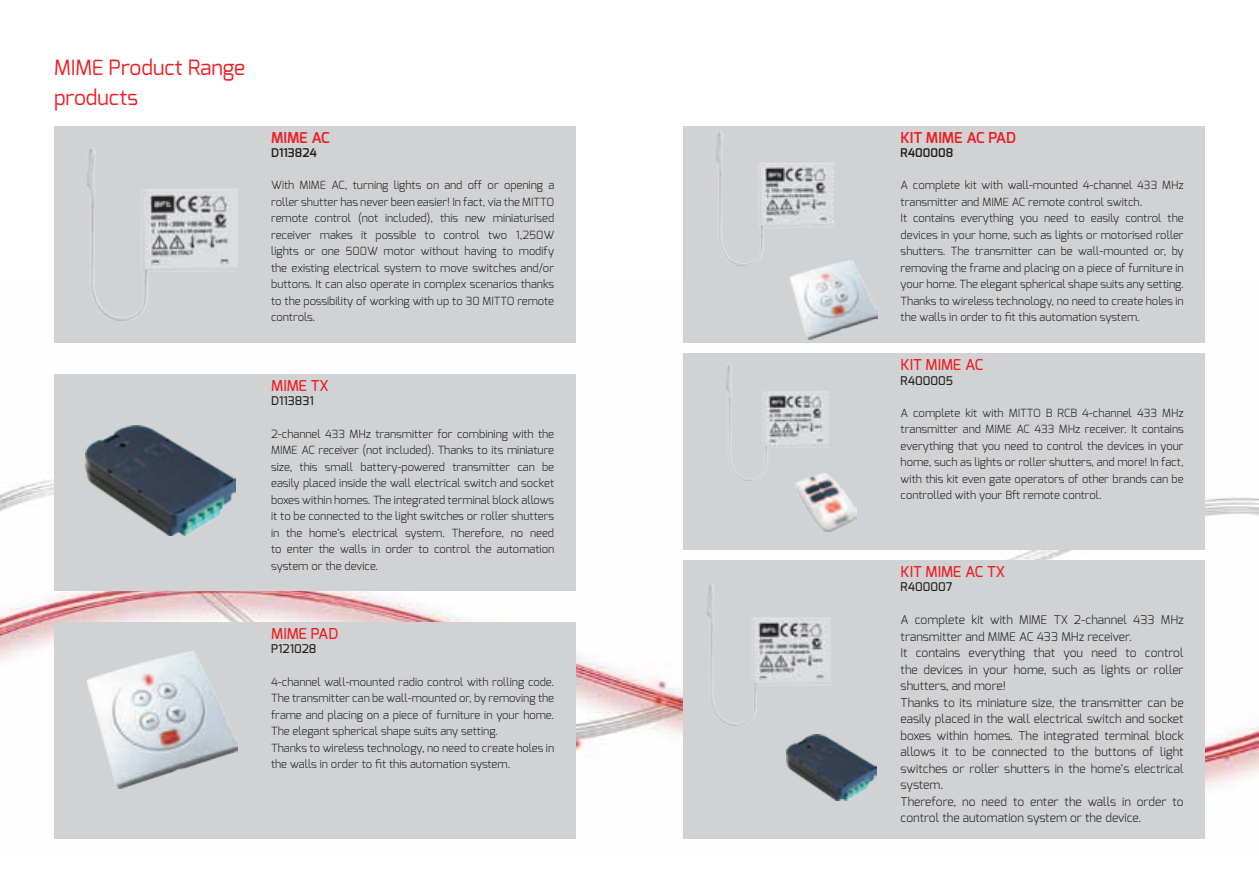
<style>
.page{position:relative;width:1259px;height:893px;background:#fff}
.page>*{position:absolute;margin:0;border:0;box-sizing:border-box;transform-origin:0 0}
.t1{font:21px "Exo";color:#ee1d23}
.SS56586{font:500 15px "Exo";color:#ee1d23}
.SS56586-2{font:600 15px "Exo";color:#ee1d23}
.SS56583{font:300 12px/16.5px "Exo";color:#231f20}
.SS56588{font:500 12px "Exo";color:#231f20}
.SS56588-2{font:600 12px "Exo";color:#231f20}
.SS56583-2{font:300 11.25px/16.5px "Exo";color:#231f20;text-align:justify}
</style>
<div class="page">
<img style="left:0;top:281px;width:1259px;height:558px">
<div style="left:54px;top:126px;width:521px;height:217px;background:#d1d2d4"></div>
<img style="left:87px;top:149px;width:151px;height:172px">
<div style="left:683px;top:126px;width:522px;height:217px;background:#d1d2d4"></div>
<img style="left:790px;top:260px;width:87px;height:80px">
<img style="left:716px;top:132px;width:117px;height:134px">
<div style="left:54px;top:374px;width:521px;height:217px;background:#d1d2d4"></div>
<img style="left:85px;top:425px;width:150px;height:111px">
<div style="left:683px;top:353px;width:522px;height:197px;background:#d1d2d4"></div>
<img style="left:726px;top:365px;width:102px;height:116px">
<img style="left:795px;top:474px;width:62px;height:58px">
<div style="left:683px;top:560px;width:522px;height:279px;background:#d1d2d4"></div>
<img style="left:708px;top:585px;width:123px;height:140px">
<img style="left:786px;top:734px;width:90px;height:66px">
<div style="left:54px;top:622px;width:521px;height:217px;background:#d1d2d4"></div>
<img style="left:87px;top:652px;width:151px;height:137px">
<p class="t1" style="left:54px;top:54px;width:192px">MIME Product Range</p>
<p class="t1" style="left:54px;top:84px;width:85px">products</p>
<p class="SS56586-2" style="left:271px;top:128px;width:60px">MIME AC</p>
<p class="SS56588-2" style="left:271px;top:145px;width:47px">D113824</p>
<p class="SS56583-2" style="left:271px;top:177px;width:284px">With MIME AC, turning lights on and off or opening a roller shutter has never been easier! In fact, via the MITTO remote control (not included), this new miniaturised receiver makes it possible to control two 1,250W lights or one 500W motor without having to modify the existing electrical system to move switches and/or buttons. It can also operate in complex scenarios thanks to the possibility of working with up to 30 MITTO remote</p>
<p class="SS56583-2" style="left:271px;top:309px;width:46px">controls.</p>
<p class="SS56586" style="left:271px;top:376px;width:59px">MIME TX</p>
<p class="SS56588" style="left:271px;top:393px;width:44px">D113831</p>
<p class="SS56583-2" style="left:271px;top:425px;width:284px">2-channel 433 MHz transmitter for combining with the MIME AC receiver (not included). Thanks to its miniature size, this small battery-powered transmitter can be easily placed inside the wall electrical switch and socket boxes within homes. The integrated terminal block allows it to be connected to the light switches or roller shutters in the home’s electrical system. Therefore, no need to enter the walls in order to control the automation system or the device.</p>
<p class="SS56586" style="left:271px;top:624px;width:69px">MIME PAD</p>
<p class="SS56588" style="left:271px;top:641px;width:47px">P121028</p>
<p class="SS56583-2" style="left:271px;top:673px;width:284px">4-channel wall-mounted radio control with rolling code.<br>The transmitter can be wall-mounted or, by removing the frame and placing on a piece of furniture in your home.<br>The elegant spherical shape suits any setting.</p>
<p class="SS56583-2" style="left:271px;top:739px;width:284px">Thanks to wireless technology, no need to create holes in the walls in order to fit this automation system.</p>
<p class="SS56586-2" style="left:900px;top:128px;width:117px">KIT MIME AC PAD</p>
<p class="SS56588-2" style="left:900px;top:145px;width:54px">R400008</p>
<p class="SS56583-2" style="left:900px;top:177px;width:284px">A complete kit with wall-mounted 4-channel 433 MHz transmitter and MIME AC remote control switch.</p>
<p class="SS56583-2" style="left:900px;top:210px;width:285px">It contains everything you need to easily control the devices in your home, such as lights or motorised roller shutters. The transmitter can be wall-mounted or, by removing the frame and placing on a piece of furniture in your home. The elegant spherical shape suits any setting.</p>
<p class="SS56583-2" style="left:900px;top:293px;width:284px">Thanks to wireless technology, no need to create holes in the walls in order to fit this automation system.</p>
<p class="SS56586" style="left:900px;top:355px;width:84px">KIT MIME AC</p>
<p class="SS56588" style="left:900px;top:372px;width:54px">R400005</p>
<p class="SS56583-2" style="left:900px;top:404px;width:284px">A complete kit with MITTO B RCB 4-channel 433 MHz transmitter and MIME AC 433 MHz receiver. It contains everything that you need to control the devices in your home, such as lights or roller shutters, and more! In fact, with this kit even gate operators of other brands can be controlled with your Bft remote control.</p>
<p class="SS56586" style="left:900px;top:562px;width:106px">KIT MIME AC TX</p>
<p class="SS56588" style="left:900px;top:579px;width:53px">R400007</p>
<p class="SS56583" style="left:900px;top:612px;width:285px">A complete kit with MIME TX 2-channel 433 MHz transmitter and MIME AC 433 MHz receiver.</p>
<p class="SS56583" style="left:900px;top:645px;width:285px;text-align:justify">It contains everything that you need to control the devices in your home, such as lights or roller shutters, and more!</p>
<p class="SS56583" style="left:900px;top:694px;width:284px;text-align:justify">Thanks to its miniature size, the transmitter can be easily placed in the wall electrical switch and socket boxes within homes. The integrated terminal block allows it to be connected to the buttons of light switches or roller shutters in the home’s electrical system.</p>
<p class="SS56583" style="left:900px;top:793px;width:284px">Therefore, no need to enter the walls in order to control the automation system or the device.</p>
</div>
